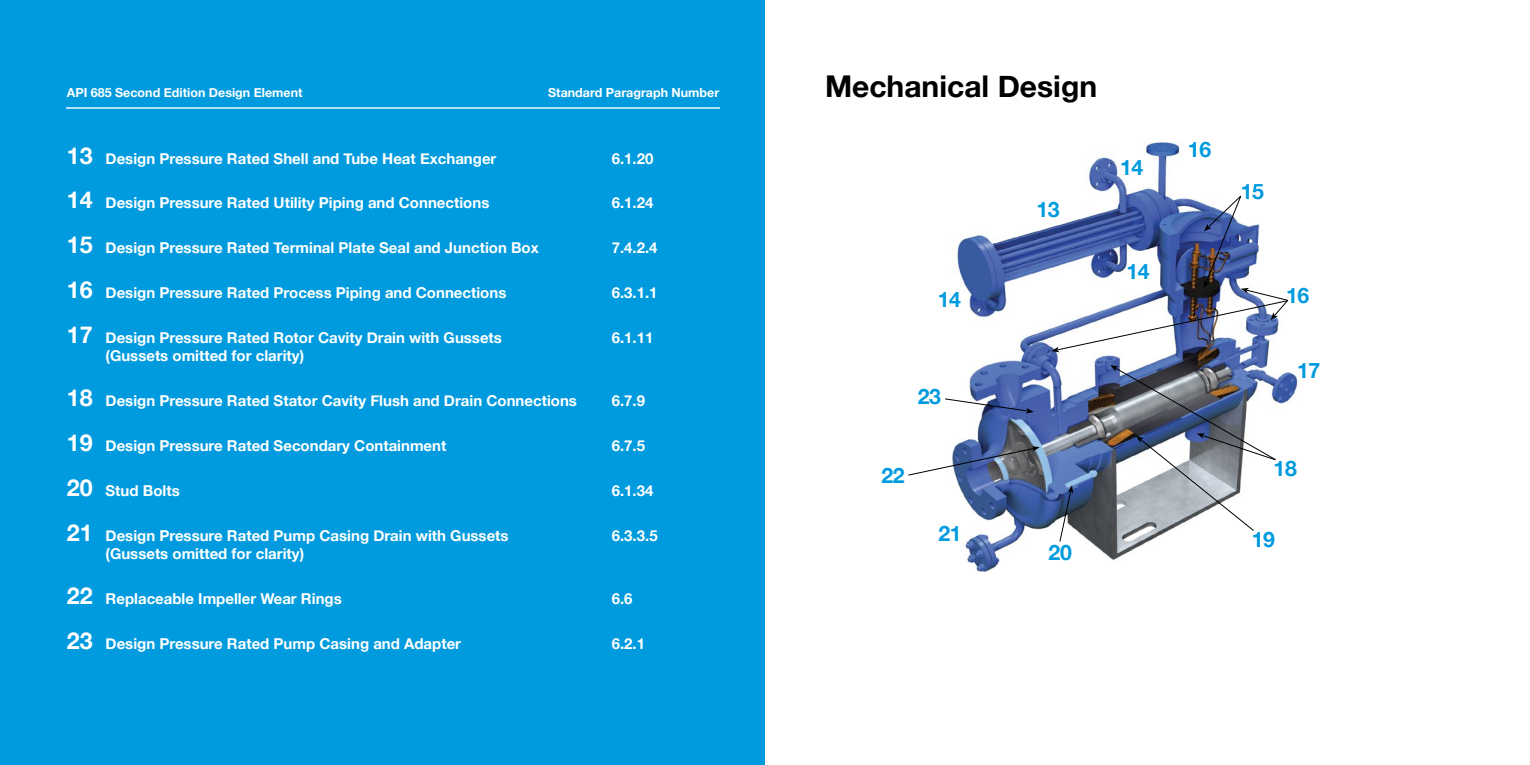
<style>
.page{position:relative;width:1530px;height:765px;background:#fff}
.page>*{position:absolute;margin:0;border:0;box-sizing:border-box;transform-origin:0 0}
.t1{font:700 30px "Helvetica Neue";color:#000}
.t2{font:700 21.25px "Helvetica Neue";letter-spacing:-.02em;color:#009bde}
.t3{font:700 15px "Helvetica Neue";color:#fff}
.t4{font:700 12.5px "Helvetica Neue";color:#fff}
.s1{font-size:23.25px}
</style>
<div class="page">
<div style="left:0;top:0;width:765px;height:765px;background:#009bde"></div>
<hr style="left:67px;top:108px;width:653px;height:1px;background:#b3e1f5">
<img style="left:954px;top:141px;width:344px;height:432px">
<img style="left:1051px;top:195px;width:238px;height:157px">
<svg style="left:945px;top:398px;width:89px;height:16px"></svg>
<svg style="left:1059px;top:485px;width:14px;height:57px"></svg>
<svg style="left:908px;top:446px;width:132px;height:30px"></svg>
<img style="left:1110px;top:365px;width:166px;height:166px">
<p class="t4" style="left:67px;top:82px;width:237px">API 685 Second Edition Design Element</p>
<p class="t4" style="left:548px;top:82px;width:173px">Standard Paragraph Number</p>
<p class="t3" style="left:67px;top:146px;width:431px"><span class="s1">13</span> Design Pressure Rated Shell and Tube Heat Exchanger</p>
<p class="t3" style="left:612px;top:146px;width:43px">6.1.20</p>
<p class="t3" style="left:67px;top:191px;width:424px"><span class="s1">14</span> Design Pressure Rated Utility Piping and Connections</p>
<p class="t3" style="left:612px;top:191px;width:43px">6.1.24</p>
<p class="t3" style="left:67px;top:236px;width:474px"><span class="s1">15</span> Design Pressure Rated Terminal Plate Seal and Junction Box</p>
<p class="t3" style="left:612px;top:236px;width:47px">7.4.2.4</p>
<p class="t3" style="left:67px;top:281px;width:441px"><span class="s1">16</span> Design Pressure Rated Process Piping and Connections</p>
<p class="t3" style="left:612px;top:281px;width:47px">6.3.1.1</p>
<p class="t3" style="left:67px;top:326px;width:437px"><span class="s1">17</span> Design Pressure Rated Rotor Cavity Drain with Gussets</p>
<p class="t3" style="left:612px;top:326px;width:43px">6.1.11</p>
<p class="t3" style="left:106px;top:344px;width:200px">(Gussets omitted for clarity)</p>
<p class="t3" style="left:67px;top:389px;width:512px"><span class="s1">18</span> Design Pressure Rated Stator Cavity Flush and Drain Connections</p>
<p class="t3" style="left:612px;top:389px;width:35px">6.7.9</p>
<p class="t3" style="left:67px;top:434px;width:381px"><span class="s1">19</span> Design Pressure Rated Secondary Containment</p>
<p class="t3" style="left:612px;top:434px;width:35px">6.7.5</p>
<p class="t3" style="left:67px;top:479px;width:114px"><span class="s1">20</span> Stud Bolts</p>
<p class="t3" style="left:612px;top:479px;width:43px">6.1.34</p>
<p class="t3" style="left:67px;top:523px;width:443px"><span class="s1">21</span> Design Pressure Rated Pump Casing Drain with Gussets</p>
<p class="t3" style="left:612px;top:523px;width:47px">6.3.3.5</p>
<p class="t3" style="left:106px;top:542px;width:200px">(Gussets omitted for clarity)</p>
<p class="t3" style="left:67px;top:587px;width:277px"><span class="s1">22</span> Replaceable Impeller Wear Rings</p>
<p class="t3" style="left:612px;top:587px;width:22px">6.6</p>
<p class="t3" style="left:67px;top:632px;width:396px"><span class="s1">23</span> Design Pressure Rated Pump Casing and Adapter</p>
<p class="t3" style="left:612px;top:632px;width:35px">6.2.1</p>
<h1 class="t1" style="left:825px;top:63px;width:274px">Mechanical Design</h1>
<h2 class="t2" style="left:938px;top:283px;width:25px">14</h2>
<h2 class="t2" style="left:1037px;top:193px;width:25px">13</h2>
<h2 class="t2" style="left:1120px;top:151px;width:25px">14</h2>
<h2 class="t2" style="left:1126px;top:255px;width:25px">14</h2>
<h2 class="t2" style="left:918px;top:379px;width:25px">23</h2>
<h2 class="t2" style="left:881px;top:459px;width:25px">22</h2>
<h2 class="t2" style="left:938px;top:517px;width:25px">21</h2>
<h2 class="t2" style="left:1049px;top:535px;width:25px">20</h2>
<h2 class="t2" style="left:1188px;top:133px;width:25px">16</h2>
<h2 class="t2" style="left:1241px;top:174px;width:25px">15</h2>
<h2 class="t2" style="left:1286px;top:279px;width:25px">16</h2>
<h2 class="t2" style="left:1297px;top:354px;width:25px">17</h2>
<h2 class="t2" style="left:1274px;top:452px;width:25px">18</h2>
<h2 class="t2" style="left:1252px;top:523px;width:25px">19</h2>
</div>
